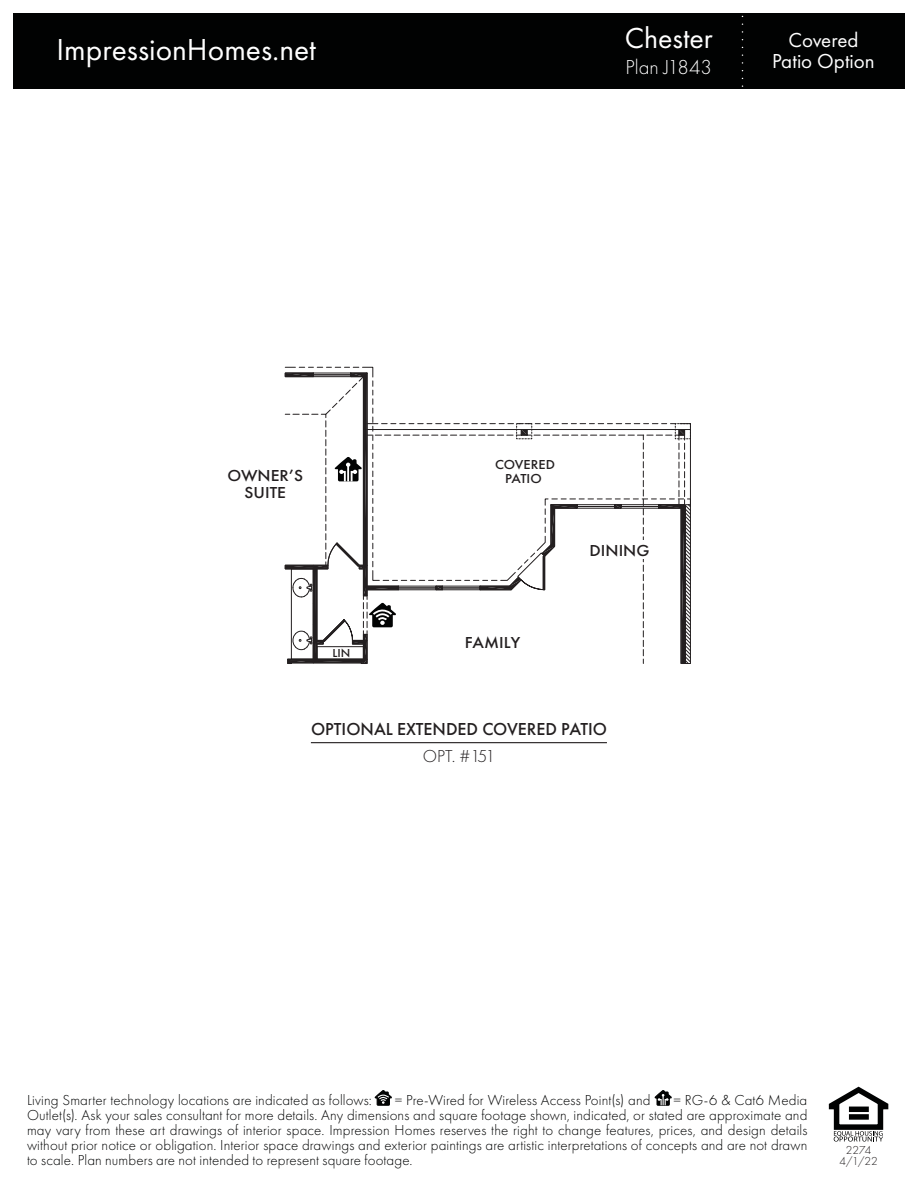
<style>
.page{position:relative;width:918px;height:1188px;background:#fff}
.page>*{position:absolute;margin:0;border:0;box-sizing:border-box;transform-origin:0 0}
.t1{font:31.5px "Futura PT";color:#fff}
.t2{font:30px "Futura PT";color:#fff}
.t3{font:21px/21px "Futura PT";color:#fff;text-align:center}
.t4{font:300 21px "Futura PT";color:#fff}
.t5{font:500 18px "Futura PT";color:#231f20}
.t6{font:300 18px "Futura PT";letter-spacing:-.055em;color:#231f20}
.t7{font:500 16.5px/16.5px "Futura PT";color:#231f20;text-align:center;scale:1.07 1}
.t8{font:300 15px/15px "Futura PT";letter-spacing:.005em;color:#010202;text-align:justify}
.t9{font:500 13.5px/13.5px "Futura PT";color:#231f20;text-align:center;scale:1.07 1}
.t10{font:300 12px/11.2px "Futura PT";letter-spacing:.005em;color:#231f20;text-align:center}
.t11{font:500 12px "Futura PT";color:#231f20;scale:1.07 1}
</style>
<div class="page">
<div style="left:14px;top:14px;width:891px;height:75px;background:#010202"></div>
<svg style="left:375px;top:1090px;width:17px;height:16px"></svg>
<svg style="left:654px;top:1090px;width:18px;height:16px"></svg>
<svg style="left:828px;top:1086px;width:61px;height:56px"></svg>
<div style="left:849px;top:1107px;width:20px;height:5px;background:#010202"></div>
<div style="left:849px;top:1114px;width:20px;height:6px;background:#010202"></div>
<hr style="left:311px;top:742px;width:296px;height:1px;background:#231f20">
<svg style="left:285px;top:367px;width:406px;height:297px"></svg>
<div style="left:587px;top:540px;width:63px;height:18px;background:#fff"></div>
<h2 class="t2" style="left:625px;top:25px;width:89px">Chester</h2>
<h3 class="t4" style="left:626px;top:58px;width:88px">Plan J1843</h3>
<h1 class="t1" style="left:57px;top:36px;width:261px">ImpressionHomes.net</h1>
<h3 class="t3" style="left:772px;top:31px;width:104px">Covered<br>Patio Option</h3>
<p class="t7" style="left:228px;top:469px;width:72px">OWNER’S<br>SUITE</p>
<p class="t9" style="left:495px;top:460px;width:57px">COVERED<br>PATIO</p>
<p class="t7" style="left:590px;top:544px;width:58px">DINING</p>
<p class="t11" style="left:332px;top:649px;width:18px">LIN</p>
<p class="t7" style="left:465px;top:636px;width:53px">FAMILY</p>
<p class="t5" style="left:311px;top:722px;width:298px">OPTIONAL EXTENDED COVERED PATIO</p>
<p class="t6" style="left:423px;top:748px;width:74px">OPT. #151</p>
<p class="t8" style="left:27px;top:1094px;width:346px">Living Smarter technology locations are indicated as follows:</p>
<p class="t8" style="left:395px;top:1094px;width:257px">= Pre-Wired for Wireless Access Point(s) and</p>
<p class="t8" style="left:27px;top:1094px;width:782px;text-indent:647px">= RG-6 &amp; Cat6 Media Outlet(s). Ask your sales consultant for more details. Any dimensions and square footage shown, indicated, or stated are approximate and may vary from these art drawings of interior space. Impression Homes reserves the right to change features, prices, and design details without prior notice or obligation. Interior space drawings and exterior paintings are artistic interpretations of concepts and are not drawn to scale. Plan numbers are not intended to represent square footage.</p>
<p class="t10" style="left:840px;top:1145px;width:39px">2274<br>4/1/22</p>
</div>
